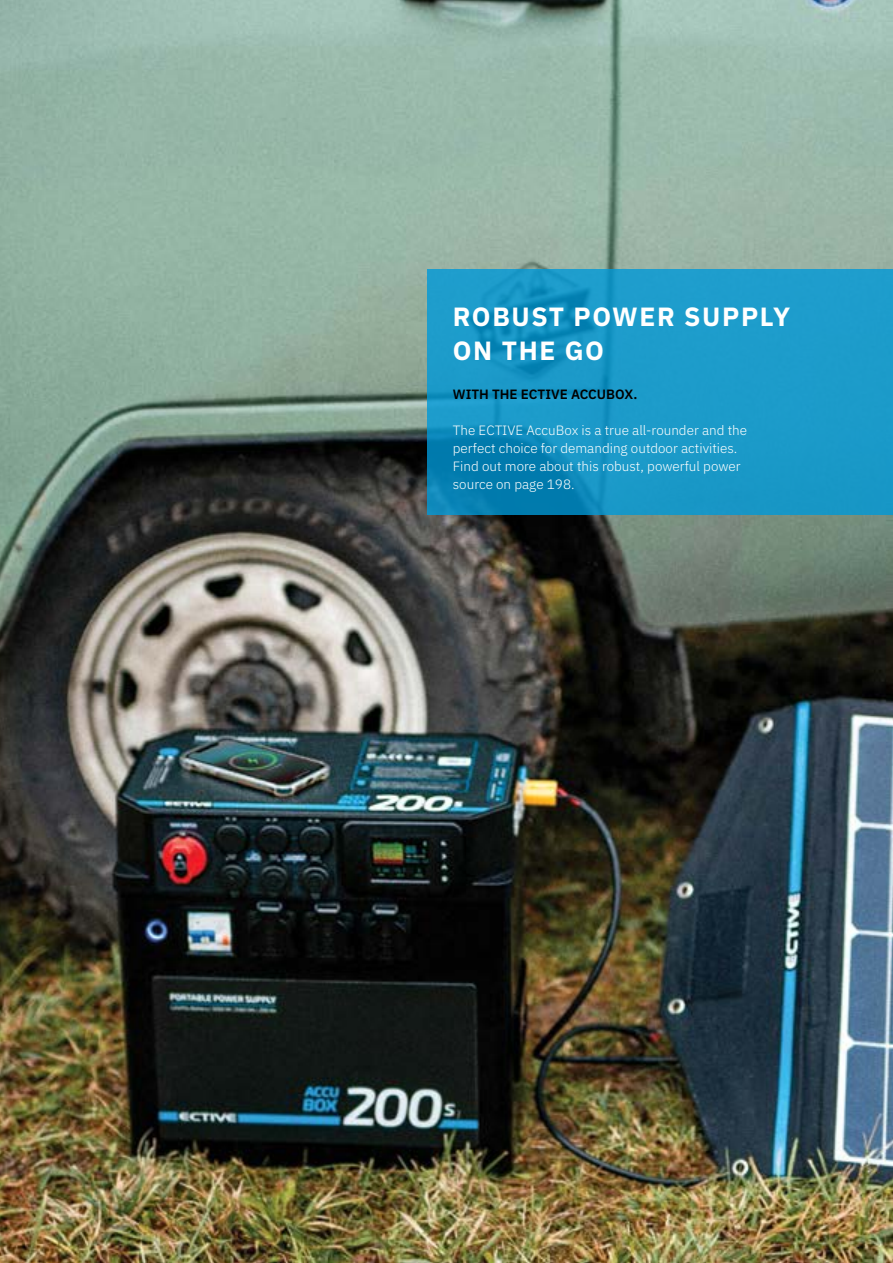
<style>
.page{position:relative;width:893px;height:1263px;background:#fff}
.page>*{position:absolute;margin:0;border:0;box-sizing:border-box;transform-origin:0 0}
.t1{font:700 26.4px/33.9px "IBM Plex Sans";letter-spacing:.06em;color:#fff}
.t2{font:300 13.5px/18px "IBM Plex Sans";color:#fff}
.t3{font:600 13.5px "IBM Plex Sans";color:#000}
</style>
<div class="page">
<img style="left:0;top:0;width:893px;height:1263px">
<svg style="left:427px;top:270px;width:466px;height:245px;background:#1796c5"></svg>
<h1 class="t1" style="left:453px;top:297px;width:339px">ROBUST POWER SUPPLY<br>ON THE GO</h1>
<p class="t3" style="left:453px;top:384px;width:186px">WITH THE ECTIVE ACCUBOX.</p>
<p class="t2" style="left:453px;top:420px;width:296px">The ECTIVE AccuBox is a true all-rounder and the perfect choice for demanding outdoor activities.<br>Find out more about this robust, powerful power source on page 198.</p>
</div>
